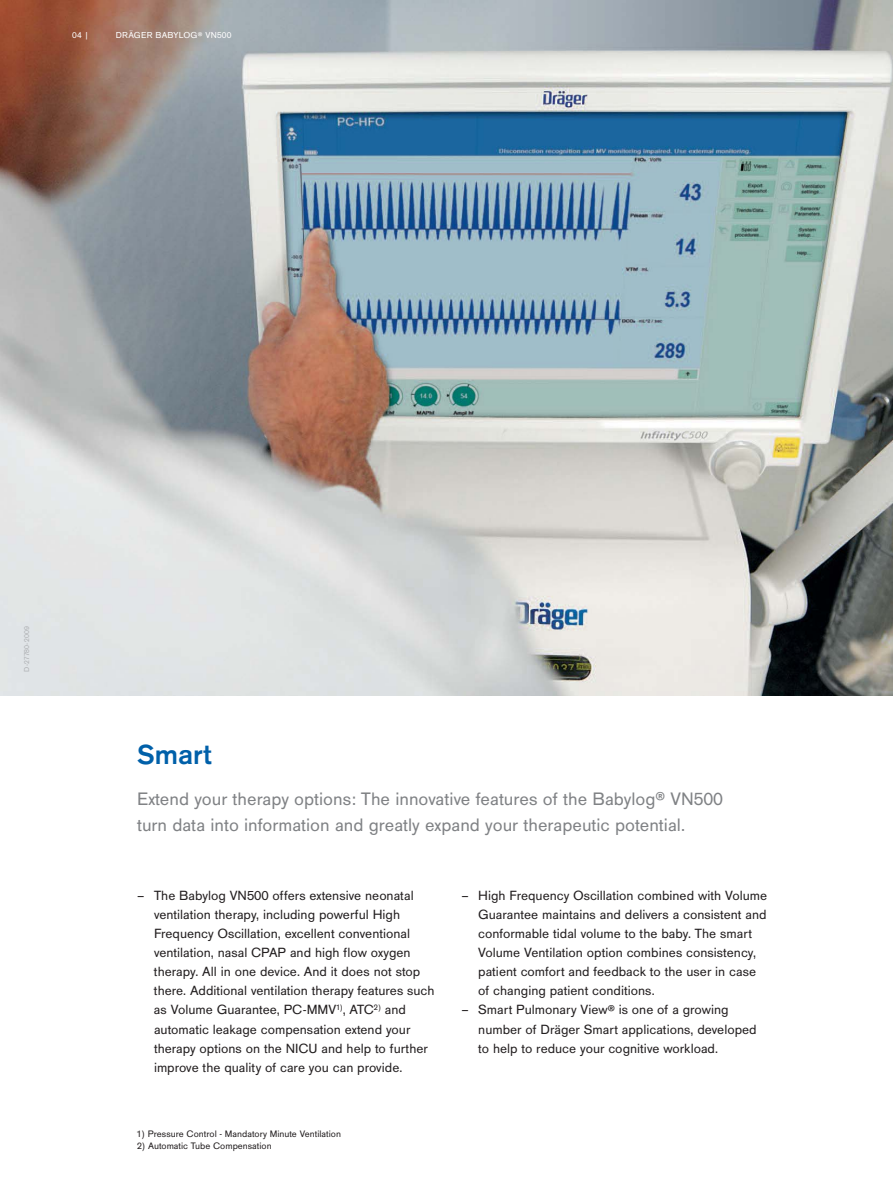
<style>
.page{position:relative;width:893px;height:1191px;background:#fff}
.page>*{position:absolute;margin:0;border:0;box-sizing:border-box;transform-origin:0 0}
.t1{font:700 28.5px "Draeger San";color:#0060a9}
.t2{font:18.75px/25.5px "Draeger San";color:#808285}
.t3{font:13.8px/19.2px "Draeger San";color:#231f20}
.t4{font:9.75px "Draeger San";color:#231f20}
.t5{font:9px "Draeger San";letter-spacing:.025em;color:#fff}
.t6{font:7.5px "Draeger San";letter-spacing:.025em;color:#afb1b4}
.s1{font-size:7.65px}
.s2{font-size:15.9px}
.s3{font-size:11.85px}
</style>
<div class="page">
<img style="left:0;top:0;width:893px;height:695px">
<p class="t5" style="left:72px;top:32px;width:18px">04 |</p>
<p class="t5" style="left:116px;top:32px;width:117px">DRÄGER BABYLOG<span class="s1">®</span> VN500</p>
<p class="t6" style="left:24px;top:672px;width:47px;rotate:-90deg">D-27780-2009</p>
<h1 class="t1" style="left:137px;top:743px;width:77px">Smart</h1>
<h2 class="t2" style="left:137px;top:788px;width:587px">Extend your therapy options: The innovative features of the Babylog<span class="s2">®</span> VN500 turn data into information and greatly expand your therapeutic potential.</h2>
<p class="t3" style="left:154px;top:886px;width:282px;text-indent:-17px">– The Babylog VN500 offers extensive neonatal ventilation therapy, including powerful High Frequency Oscillation, excellent conventional ventilation, nasal CPAP and high flow oxygen therapy. All in one device. And it does not stop there. Additional ventilation therapy features such as Volume Guarantee, PC-MMV<sup>1)</sup>, ATC<sup>2)</sup> and automatic leakage compensation extend your therapy options on the NICU and help to further improve the quality of care you can provide.</p>
<p class="t3" style="left:478px;top:886px;width:290px;text-indent:-17px">– High Frequency Oscillation combined with Volume Guarantee maintains and delivers a consistent and conformable tidal volume to the baby. The smart Volume Ventilation option combines consistency, patient comfort and feedback to the user in case of changing patient conditions.</p>
<p class="t3" style="left:478px;top:1001px;width:280px;text-indent:-17px">– Smart Pulmonary View<span class="s3">®</span> is one of a growing number of Dräger Smart applications, developed to help to reduce your cognitive workload.</p>
<p class="t4" style="left:137px;top:1129px;width:205px">1) Pressure Control - Mandatory Minute Ventilation</p>
<p class="t4" style="left:137px;top:1141px;width:136px">2) Automatic Tube Compensation</p>
</div>
